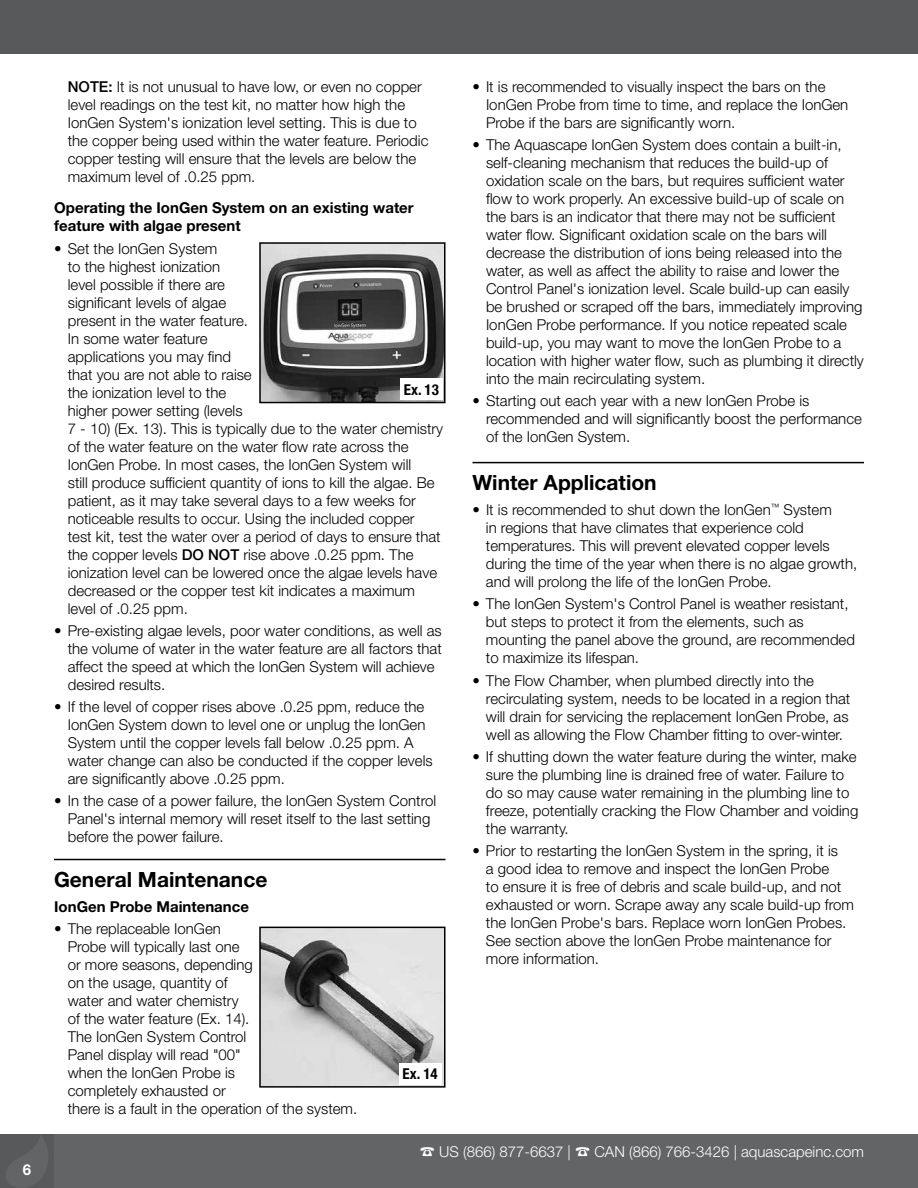
<style>
.page{position:relative;width:918px;height:1188px;background:#fff}
.page>*{position:absolute;margin:0;border:0;box-sizing:border-box;transform-origin:0 0}
.t1{font:700 21px "Helvetica Neue LT Std";color:#000}
.t2{font:300 15px/18px "Helvetica Neue LT Std";color:#000}
.t3{font:700 15px/18px "Helvetica Neue LT Std";color:#000}
.t4{font:300 15px "Helvetica Neue LT Std";color:#fff}
.t5{font:700 condensed 15px "Helvetica Neue LT Std";color:#000}
.t6{font:700 15px "Helvetica Neue LT Std";color:#fff}
.s1{font-weight:500}
</style>
<div class="page">
<div style="left:0;top:0;width:918px;height:54px;background:#58595b"></div>
<div style="left:0;top:1134px;width:918px;height:54px;background:#636466"></div>
<div style="left:0;top:1134px;width:54px;height:54px;background:#58595b"></div>
<svg style="left:6px;top:1136px;width:42px;height:51px"></svg>
<hr style="left:54px;top:859px;width:392px;height:1px;background:#000">
<hr style="left:472px;top:462px;width:392px;height:1px;background:#000">
<img style="left:262px;top:930px;width:181px;height:155px">
<div style="left:259px;top:927px;width:187px;height:161px;border:2px solid #000"></div>
<div style="left:399px;top:1063px;width:43px;height:22px;background:#fff"></div>
<img style="left:262px;top:245px;width:181px;height:155px">
<div style="left:259px;top:242px;width:187px;height:161px;border:2px solid #000"></div>
<div style="left:400px;top:379px;width:43px;height:21px;background:#fff"></div>
<p class="t6" style="left:23px;top:1160px;width:10px">6</p>
<p class="t2" style="left:68px;top:77px;width:362px"><span class="s1">NOTE:</span> It is not unusual to have low, or even no copper level readings on the test kit, no matter how high the IonGen System's ionization level setting. This is due to the copper being used within the water feature. Periodic copper testing will ensure that the levels are below the maximum level of .0.25 ppm.</p>
<p class="t3" style="left:54px;top:199px;width:361px">Operating the IonGen System on an existing water feature with algae present</p>
<p class="t2" style="left:68px;top:239px;width:377px;text-indent:-14px">• Set the IonGen System<br>to the highest ionization<br>level possible if there are<br>significant levels of algae<br>present in the water feature.<br>In some water feature<br>applications you may find<br>that you are not able to raise<br>the ionization level to the<br>higher power setting (levels<br>7 - 10) (Ex. 13). This is typically due to the water chemistry of the water feature on the water flow rate across the IonGen Probe. In most cases, the IonGen System will<br>still produce sufficient quantity of ions to kill the algae. Be patient, as it may take several days to a few weeks for noticeable results to occur. Using the included copper<br>test kit, test the water over a period of days to ensure that the copper levels <span class="s1">DO NOT</span> rise above .0.25 ppm. The ionization level can be lowered once the algae levels have decreased or the copper test kit indicates a maximum level of .0.25 ppm.</p>
<p class="t2" style="left:68px;top:621px;width:376px;text-indent:-14px">• Pre-existing algae levels, poor water conditions, as well as the volume of water in the water feature are all factors that affect the speed at which the IonGen System will achieve desired results.</p>
<p class="t2" style="left:68px;top:698px;width:366px;text-indent:-14px">• If the level of copper rises above .0.25 ppm, reduce the IonGen System down to level one or unplug the IonGen System until the copper levels fall below .0.25 ppm. A water change can also be conducted if the copper levels are significantly above .0.25 ppm.</p>
<p class="t2" style="left:68px;top:792px;width:370px;text-indent:-14px">• In the case of a power failure, the IonGen System Control<br>Panel's internal memory will reset itself to the last setting before the power failure.</p>
<p class="t5" style="left:404px;top:380px;width:37px">Ex. 13</p>
<h1 class="t1" style="left:54px;top:867px;width:215px">General Maintenance</h1>
<p class="t3" style="left:54px;top:897px;width:196px">IonGen Probe Maintenance</p>
<p class="t2" style="left:68px;top:919px;width:291px;text-indent:-14px">• The replaceable IonGen<br>Probe will typically last one<br>or more seasons, depending<br>on the usage, quantity of<br>water and water chemistry<br>of the water feature (Ex. 14).<br>The IonGen System Control<br>Panel display will read "00"<br>when the IonGen Probe is<br>completely exhausted or<br>there is a fault in the operation of the system.</p>
<p class="t5" style="left:403px;top:1065px;width:37px">Ex. 14</p>
<p class="t2" style="left:486px;top:77px;width:364px;text-indent:-14px">• It is recommended to visually inspect the bars on the<br>IonGen Probe from time to time, and replace the IonGen<br>Probe if the bars are significantly worn.</p>
<p class="t2" style="left:486px;top:135px;width:379px;text-indent:-14px">• The Aquascape IonGen System does contain a built-in, self-cleaning mechanism that reduces the build-up of oxidation scale on the bars, but requires sufficient water flow to work properly. An excessive build-up of scale on the bars is an indicator that there may not be sufficient water flow. Significant oxidation scale on the bars will decrease the distribution of ions being released into the water, as well as affect the ability to raise and lower the Control Panel's ionization level. Scale build-up can easily be brushed or scraped off the bars, immediately improving IonGen Probe performance. If you notice repeated scale build-up, you may want to move the IonGen Probe to a location with higher water flow, such as plumbing it directly into the main recirculating system.</p>
<p class="t2" style="left:486px;top:392px;width:377px;text-indent:-14px">• Starting out each year with a new IonGen Probe is recommended and will significantly boost the performance of the IonGen System.</p>
<h1 class="t1" style="left:472px;top:470px;width:186px">Winter Application</h1>
<p class="t2" style="left:486px;top:500px;width:373px;text-indent:-13px">• It is recommended to shut down the IonGen<sup>™</sup> System<br>in regions that have climates that experience cold temperatures. This will prevent elevated copper levels during the time of the year when there is no algae growth, and will prolong the life of the IonGen Probe.</p>
<p class="t2" style="left:486px;top:595px;width:371px;text-indent:-14px">• The IonGen System's Control Panel is weather resistant, but steps to protect it from the elements, such as mounting the panel above the ground, are recommended to maximize its lifespan.</p>
<p class="t2" style="left:486px;top:671px;width:366px;text-indent:-14px">• The Flow Chamber, when plumbed directly into the recirculating system, needs to be located in a region that will drain for servicing the replacement IonGen Probe, as well as allowing the Flow Chamber fitting to over-winter.</p>
<p class="t2" style="left:486px;top:747px;width:374px;text-indent:-14px">• If shutting down the water feature during the winter, make sure the plumbing line is drained free of water. Failure to do so may cause water remaining in the plumbing line to freeze, potentially cracking the Flow Chamber and voiding the warranty.</p>
<p class="t2" style="left:486px;top:842px;width:370px;text-indent:-14px">• Prior to restarting the IonGen System in the spring, it is<br>a good idea to remove and inspect the IonGen Probe<br>to ensure it is free of debris and scale build-up, and not exhausted or worn. Scrape away any scale build-up from the IonGen Probe's bars. Replace worn IonGen Probes.<br>See section above the IonGen Probe maintenance for more information.</p>
<p class="t4" style="left:420px;top:1143px;width:446px">☎ US (866) 877-6637 | ☎ CAN (866) 766-3426 | aquascapeinc.com</p>
</div>
